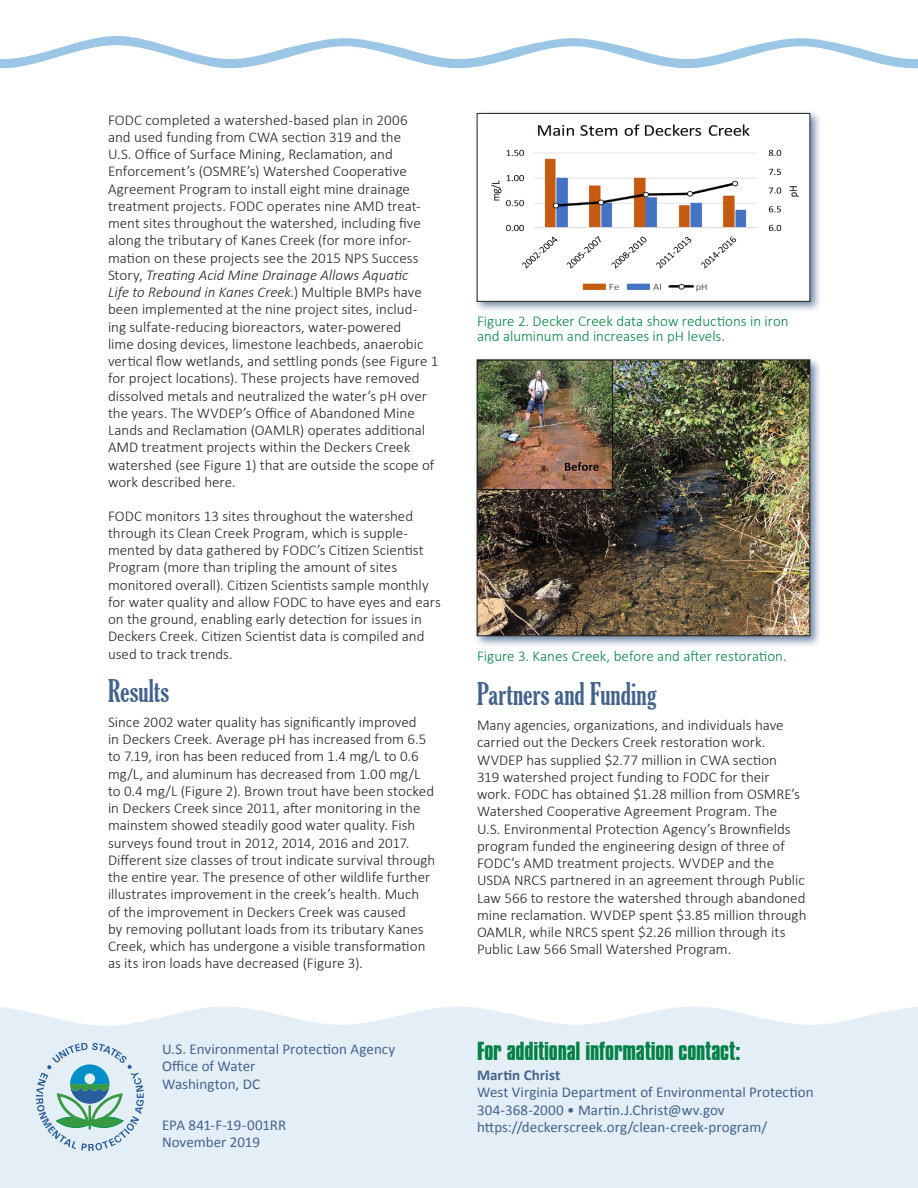
<style>
.page{position:relative;width:918px;height:1188px;background:#fff}
.page>*{position:absolute;margin:0;border:0;box-sizing:border-box;transform-origin:0 0}
.subhead_1{font:extra-condensed 30px "Gloucester";letter-spacing:.005em;color:#43638c}
.addl_info_contact{font:700 22.5px "Compacta BT";letter-spacing:-.01em;color:#008145}
.body_text{font:300 15px/17.2px "Calibri";color:#20231e}
.publication_info{font:15px "Calibri";color:#43638c}
.t1{font:300 15px/15px "Calibri";color:#008145}
.publication_info_bol{font:700 15px "Calibri";letter-spacing:.005em;color:#43638c}
.s1{font-style:italic}
</style>
<div class="page">
<svg style="left:0;top:36px;width:918px;height:32px"></svg>
<div style="left:0;top:1006px;width:918px;height:182px;background:#e4eef7"></div>
<div style="left:474px;top:110px;width:347px;height:203px;background:#43638c;opacity:.75"></div>
<img style="left:479px;top:115px;width:329px;height:185px">
<div style="left:477px;top:113px;width:333px;height:189px;border:1px solid #20231e"></div>
<div style="left:474px;top:356px;width:347px;height:291px;background:#43638c;opacity:.75"></div>
<img style="left:479px;top:362px;width:329px;height:272px">
<div style="left:477px;top:360px;width:333px;height:276px;border:1px solid #20231e"></div>
<svg style="left:36px;top:1043px;width:108px;height:108px;background:#b3d1d8"></svg>
<p class="body_text" style="left:108px;top:111px;width:332px">FODC completed a watershed-based plan in 2006<br>and used funding from CWA section 319 and the<br>U.S. Office of Surface Mining, Reclamation, and Enforcement’s (OSMRE’s) Watershed Cooperative Agreement Program to install eight mine drainage treatment projects. FODC operates nine AMD treat&shy;ment sites throughout the watershed, including five along the tributary of Kanes Creek (for more infor&shy;mation on these projects see the 2015 NPS Success Story, <span class="s1">Treating Acid Mine Drainage Allows Aquatic<br>Life to Rebound in Kanes Creek.</span>) Multiple BMPs have been implemented at the nine project sites, includ&shy;ing sulfate-reducing bioreactors, water-powered<br>lime dosing devices, limestone leachbeds, anaerobic vertical flow wetlands, and settling ponds (see Figure 1 for project locations). These projects have removed dissolved metals and neutralized the water’s pH over the years. The WVDEP’s Office of Abandoned Mine Lands and Reclamation (OAMLR) operates additional AMD treatment projects within the Deckers Creek watershed (see Figure 1) that are outside the scope of work described here.</p>
<p class="body_text" style="left:108px;top:507px;width:335px">FODC monitors 13 sites throughout the watershed through its Clean Creek Program, which is supple&shy;mented by data gathered by FODC’s Citizen Scientist Program (more than tripling the amount of sites monitored overall). Citizen Scientists sample monthly for water quality and allow FODC to have eyes and ears on the ground, enabling early detection for issues in Deckers Creek. Citizen Scientist data is compiled and used to track trends.</p>
<h2 class="subhead_1" style="left:108px;top:674px;width:63px">Results</h2>
<p class="body_text" style="left:108px;top:713px;width:329px">Since 2002 water quality has significantly improved<br>in Deckers Creek. Average pH has increased from 6.5 to 7.19, iron has been reduced from 1.4 mg/L to 0.6 mg/L, and aluminum has decreased from 1.00 mg/L to 0.4 mg/L (Figure 2). Brown trout have been stocked in Deckers Creek since 2011, after monitoring in the mainstem showed steadily good water quality. Fish surveys found trout in 2012, 2014, 2016 and 2017.<br>Different size classes of trout indicate survival through the entire year. The presence of other wildlife further illustrates improvement in the creek’s health. Much<br>of the improvement in Deckers Creek was caused<br>by removing pollutant loads from its tributary Kanes Creek, which has undergone a visible transformation as its iron loads have decreased (Figure 3).</p>
<p class="publication_info" style="left:162px;top:1040px;width:235px">U.S. Environmental Protection Agency</p>
<p class="publication_info" style="left:162px;top:1057px;width:95px">Office of Water</p>
<p class="publication_info" style="left:162px;top:1074px;width:100px">Washington, DC</p>
<p class="publication_info" style="left:162px;top:1115px;width:126px">EPA 841-F-19-001RR</p>
<p class="publication_info" style="left:162px;top:1133px;width:100px">November 2019</p>
<p class="t1" style="left:477px;top:314px;width:313px">Figure 2. Decker Creek data show reductions in iron and aluminum and increases in pH levels.</p>
<p class="t1" style="left:477px;top:648px;width:311px">Figure 3. Kanes Creek, before and after restoration.</p>
<h2 class="subhead_1" style="left:477px;top:677px;width:181px">Partners and Funding</h2>
<p class="body_text" style="left:477px;top:716px;width:331px">Many agencies, organizations, and individuals have carried out the Deckers Creek restoration work.<br>WVDEP has supplied $2.77 million in CWA section<br>319 watershed project funding to FODC for their work. FODC has obtained $1.28 million from OSMRE’s Watershed Cooperative Agreement Program. The<br>U.S. Environmental Protection Agency’s Brownfields program funded the engineering design of three of FODC’s AMD treatment projects. WVDEP and the USDA NRCS partnered in an agreement through Public Law 566 to restore the watershed through abandoned mine reclamation. WVDEP spent $3.85 million through OAMLR, while NRCS spent $2.26 million through its Public Law 566 Small Watershed Program.</p>
<p class="addl_info_contact" style="left:477px;top:1037px;width:265px">For additional information contact:</p>
<p class="publication_info_bol" style="left:477px;top:1066px;width:85px">Martin Christ</p>
<p class="publication_info" style="left:477px;top:1083px;width:338px">West Virginia Department of Environmental Protection</p>
<p class="publication_info" style="left:477px;top:1100px;width:249px">304-368-2000 • Martin.J.Christ@wv.gov</p>
<p class="publication_info" style="left:477px;top:1118px;width:292px">https://deckerscreek.org/clean-creek-program/</p>
</div>
